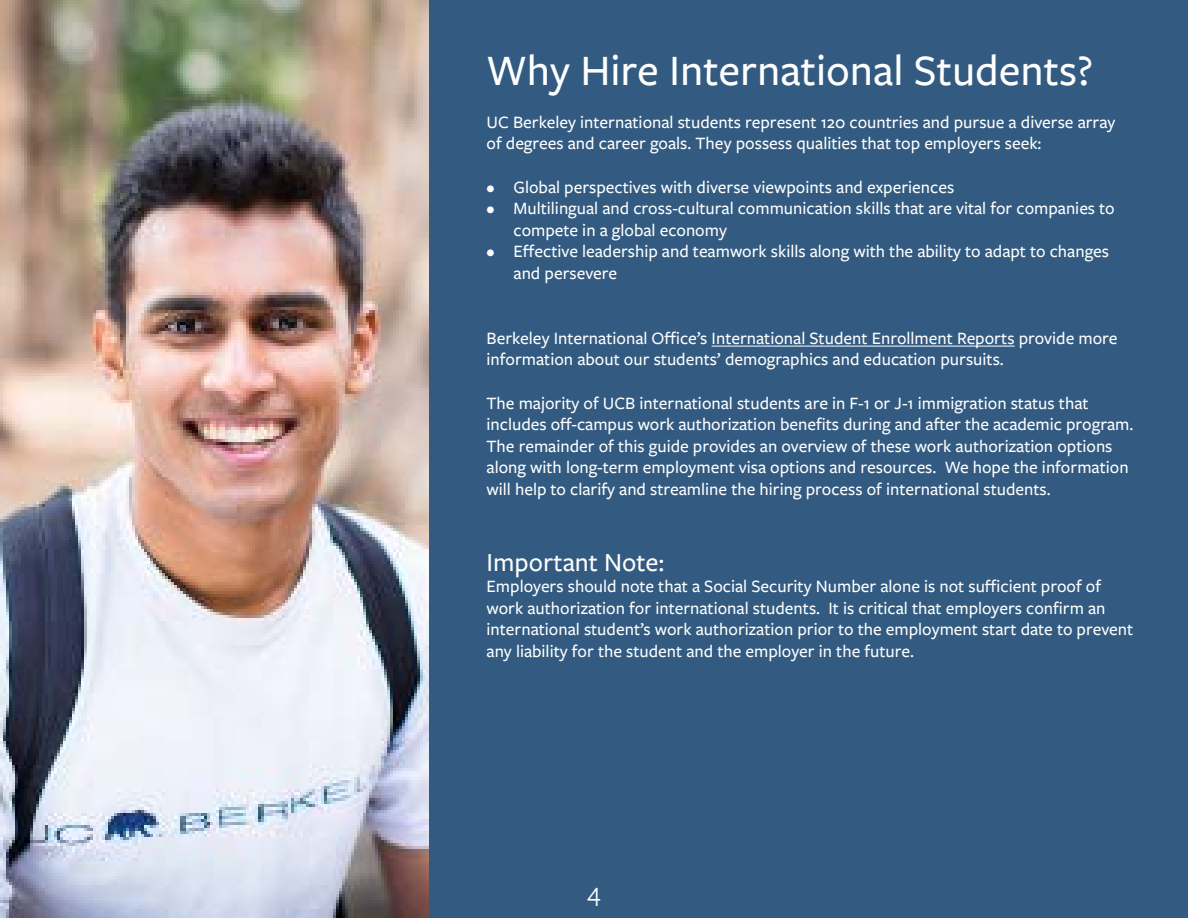
<style>
.page{position:relative;width:1188px;height:918px;background:#fff}
.page>*{position:absolute;margin:0;border:0;box-sizing:border-box;transform-origin:0 0}
.t1{font:500 45px "Freight Sans Pro";color:#fff}
.t2{font:500 27px "Freight Sans Pro";color:#fff}
.t3{font:27px "Freight Sans Pro";color:#fff}
.t4{font:500 18px/21.6px "Freight Sans Pro";color:#fff}
</style>
<div class="page">
<div style="left:429px;top:0;width:759px;height:918px;background:#335b81"></div>
<hr style="left:712px;top:346px;width:303px;height:1px;background:#fff">
<img style="left:1px;top:0;width:428px;height:918px">
<h1 class="t1" style="left:487px;top:40px;width:608px">Why Hire International Students?</h1>
<p class="t4" style="left:487px;top:110px;width:630px">UC Berkeley international students represent 120 countries and pursue a diverse array of degrees and career goals. They possess qualities that top employers seek:</p>
<p class="t4" style="left:487px;top:175px;width:469px">• Global perspectives with diverse viewpoints and experiences</p>
<p class="t4" style="left:514px;top:197px;width:603px;text-indent:-27px">• Multilingual and cross-cultural communication skills that are vital for companies to compete in a global economy</p>
<p class="t4" style="left:514px;top:240px;width:597px;text-indent:-27px">• Effective leadership and teamwork skills along with the ability to adapt to changes and persevere</p>
<p class="t4" style="left:487px;top:326px;width:633px">Berkeley International Office’s International Student Enrollment Reports provide more information about our students’ demographics and education pursuits.</p>
<p class="t4" style="left:487px;top:391px;width:648px">The majority of UCB international students are in F-1 or J-1 immigration status that includes off-campus work authorization benefits during and after the academic program.<br>The remainder of this guide provides an overview of these work authorization options along with long-term employment visa options and resources. We hope the information will help to clarify and streamline the hiring process of international students.</p>
<h2 class="t2" style="left:487px;top:544px;width:179px">Important Note:</h2>
<p class="t4" style="left:487px;top:575px;width:648px">Employers should note that a Social Security Number alone is not sufficient proof of work authorization for international students. It is critical that employers confirm an international student’s work authorization prior to the employment start date to prevent any liability for the student and the employer in the future.</p>
<h2 class="t3" style="left:587px;top:874px;width:15px">4</h2>
</div>
